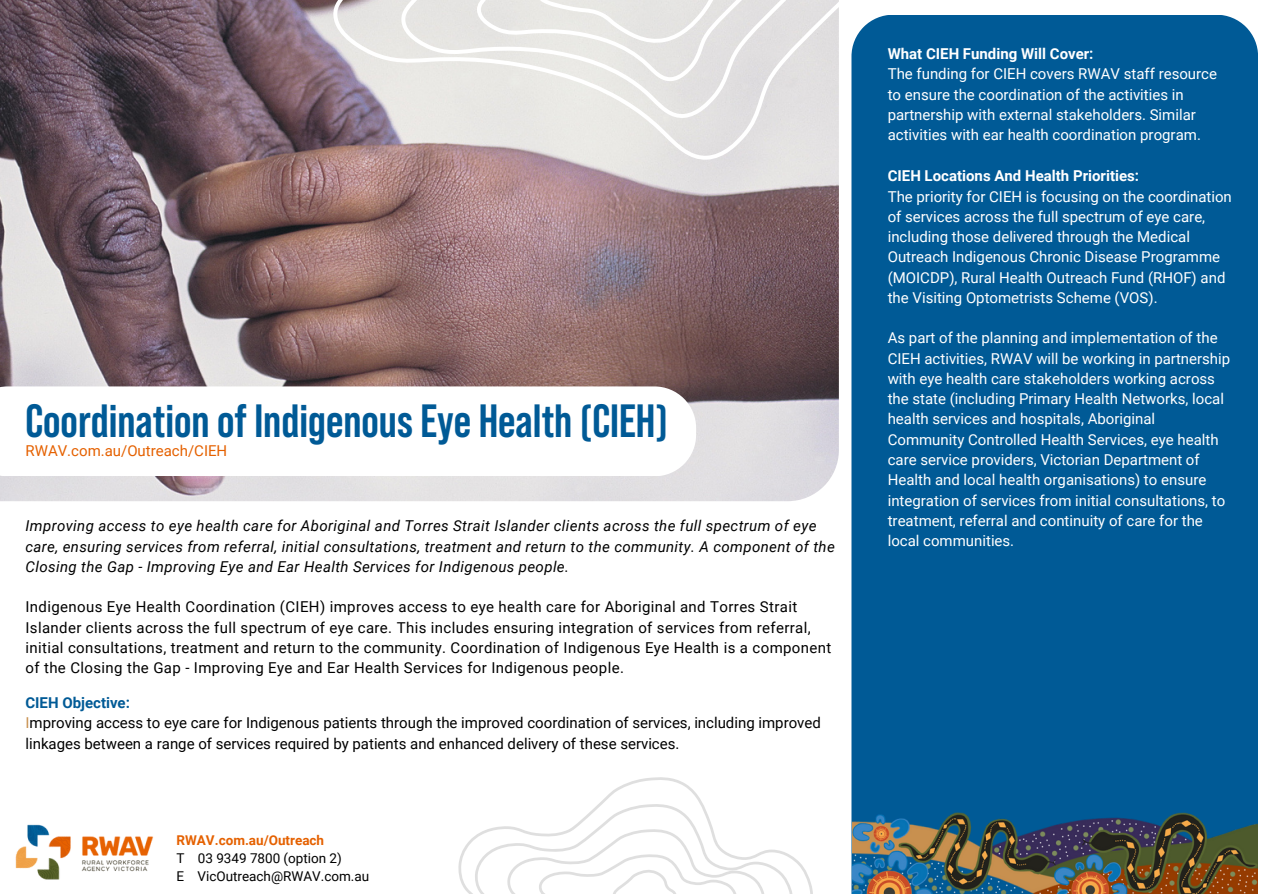
<style>
.page{position:relative;width:1263px;height:894px;background:#fff}
.page>*{position:absolute;margin:0;border:0;box-sizing:border-box;transform-origin:0 0}
.t1{font:700 46.5px "Bebas Neue Pro";color:#005a96}
.t2{font:15px/20.2px "Roboto";color:#fff}
.t3{font:15px/20.2px "Roboto";letter-spacing:.025em;color:#000}
.t4{font:italic 15px/20.2px "Roboto";letter-spacing:.025em;color:#000}
.t5{font:15px/20.2px "Roboto";color:#000}
.t6{font:700 15px "Roboto";color:#fff}
.t7{font:15px "Roboto";color:#e56101}
.t8{font:700 15px "Roboto";color:#005a96}
.t9{font:13.5px "Roboto";color:#000}
.t10{font:700 13.5px "Roboto";color:#e56101}
.s1{color:#c8904f}
</style>
<div class="page">
<img style="left:15px;top:824px;width:139px;height:56px">
<img style="left:0;top:0;width:839px;height:501px">
<svg style="left:0;top:386px;width:696px;height:90px"></svg>
<div style="left:851px;top:15px;width:407px;height:878px;background:#005a96"></div>
<img style="left:852px;top:811px;width:405px;height:81px">
<svg style="left:458px;top:777px;width:355px;height:116px"></svg>
<svg style="left:307px;top:0;width:649px;height:288px;background:#77778a"></svg>
<svg style="left:381px;top:0;width:505px;height:222px;background:#b2aeb6"></svg>
<svg style="left:463px;top:0;width:344px;height:151px;background:#e7e6e4"></svg>
<p class="t1" style="left:25px;top:395px;width:644px">Coordination of Indigenous Eye Health (CIEH)</p>
<p class="t7" style="left:25px;top:442px;width:203px">RWAV.com.au/Outreach/CIEH</p>
<p class="t4" style="left:25px;top:516px;width:811px">Improving access to eye health care for Aboriginal and Torres Strait Islander clients across the full spectrum of eye care, ensuring services from referral, initial consultations, treatment and return to the community. A component of the<br>Closing the Gap - Improving Eye and Ear Health Services for Indigenous people.</p>
<p class="t3" style="left:25px;top:597px;width:807px">Indigenous Eye Health Coordination (CIEH) improves access to eye health care for Aboriginal and Torres Strait Islander clients across the full spectrum of eye care. This includes ensuring integration of services from referral, initial consultations, treatment and return to the community. Coordination of Indigenous Eye Health is a component of the Closing the Gap - Improving Eye and Ear Health Services for Indigenous people.</p>
<p class="t8" style="left:25px;top:694px;width:106px">CIEH Objective:</p>
<p class="t5" style="left:25px;top:713px;width:797px"><span class="s1">I</span>mproving access to eye care for Indigenous patients through the improved coordination of services, including improved linkages between a range of services required by patients and enhanced delivery of these services.</p>
<p class="t10" style="left:176px;top:831px;width:149px">RWAV.com.au/Outreach</p>
<p class="t9" style="left:176px;top:849px;width:167px">T 03 9349 7800 (option 2)</p>
<p class="t9" style="left:176px;top:867px;width:194px">E VicOutreach@RWAV.com.au</p>
<p class="t6" style="left:888px;top:45px;width:207px">What CIEH Funding Will Cover:</p>
<p class="t2" style="left:888px;top:64px;width:331px">The funding for CIEH covers RWAV staff resource to ensure the coordination of the activities in partnership with external stakeholders. Similar activities with ear health coordination program.</p>
<p class="t6" style="left:888px;top:167px;width:253px">CIEH Locations And Health Priorities:</p>
<p class="t2" style="left:888px;top:186px;width:346px">The priority for CIEH is focusing on the coordination of services across the full spectrum of eye care, including those delivered through the Medical Outreach Indigenous Chronic Disease Programme (MOICDP), Rural Health Outreach Fund (RHOF) and the Visiting Optometrists Scheme (VOS).</p>
<p class="t2" style="left:888px;top:328px;width:344px">As part of the planning and implementation of the CIEH activities, RWAV will be working in partnership with eye health care stakeholders working across the state (including Primary Health Networks, local health services and hospitals, Aboriginal Community Controlled Health Services, eye health care service providers, Victorian Department of Health and local health organisations) to ensure integration of services from initial consultations, to treatment, referral and continuity of care for the local communities.</p>
</div>
